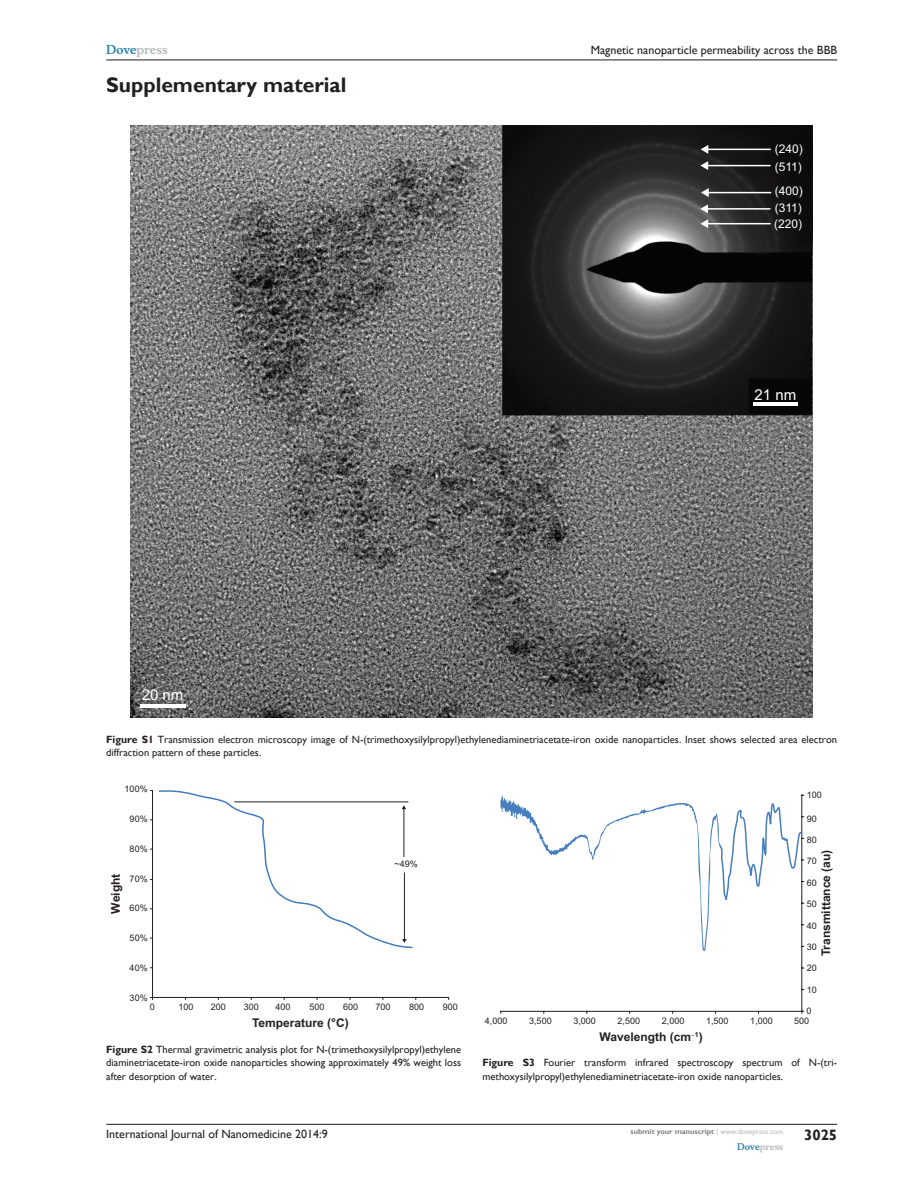
<style>
.page{position:relative;width:918px;height:1188px;background:#fff}
.page>*{position:absolute;margin:0;border:0;box-sizing:border-box;transform-origin:0 0}
.t1{font:700 21px "Gill Sans";color:#231f20}
.t2{font:15px "Arial";color:#fff}
.t3{font:700 15px "Gill Sans";color:#231f20}
.t4{font:12px "Gill Sans";color:#231f20}
.t5{font:700 12px "Arial";color:#231f20}
.t6{font:12px/18.8px "Arial";color:#fff}
.t7{font:700 12px "Musee";color:#b8b9bc}
.FigC{font:10.5px/13.5px "Gill Sans";color:#231f20}
.t8{font:9px "Arial";color:#231f20}
.t9{font:700 9px "Musee";color:#b8b9bc}
.t10{font:700 7.5px "Gill Sans";color:#808285}
.s1{color:#3485ae}
.s2{font-weight:700}
.s3{font-weight:400;color:#b8b9bc}
</style>
<div class="page">
<hr style="left:106px;top:1124px;width:731px;height:1px;background:#231f20">
<hr style="left:106px;top:60px;width:731px;height:1px;background:#231f20">
<img style="left:131px;top:126px;width:682px;height:591px">
<hr style="left:707px;top:149px;width:64px;height:1px;background:#fff">
<svg style="left:701px;top:145px;width:7px;height:9px"></svg>
<hr style="left:707px;top:165px;width:64px;height:1px;background:#fff">
<svg style="left:700px;top:161px;width:8px;height:9px"></svg>
<hr style="left:707px;top:192px;width:64px;height:1px;background:#fff">
<svg style="left:701px;top:188px;width:8px;height:9px"></svg>
<hr style="left:707px;top:208px;width:63px;height:2px;background:#fff">
<svg style="left:700px;top:204px;width:8px;height:9px"></svg>
<hr style="left:707px;top:223px;width:64px;height:1px;background:#fff">
<svg style="left:700px;top:219px;width:8px;height:9px"></svg>
<hr style="left:753px;top:403px;width:44px;height:3px;background:#fff">
<hr style="left:140px;top:704px;width:46px;height:4px;background:#fff">
<svg style="left:150px;top:790px;width:299px;height:210px"></svg>
<svg style="left:157px;top:790px;width:257px;height:159px"></svg>
<svg style="left:500px;top:794px;width:305px;height:220px"></svg>
<svg style="left:500px;top:794px;width:303px;height:158px"></svg>
<p class="t7" style="left:106px;top:43px;width:63px"><span class="s1">Dove</span>press</p>
<h1 class="t1" style="left:106px;top:73px;width:242px">Supplementary material</h1>
<p class="t2" style="left:142px;top:684px;width:43px">20 nm</p>
<p class="t4" style="left:591px;top:43px;width:248px">Magnetic nanoparticle permeability across the BBB</p>
<p class="t6" style="left:775px;top:139px;width:30px">(240) (511)</p>
<p class="t6" style="left:775px;top:182px;width:30px;line-height:17.5px">(400) (311)</p>
<p class="t6" style="left:774px;top:215px;width:30px">(220)</p>
<p class="t2" style="left:755px;top:384px;width:43px">21 nm</p>
<p class="FigC" style="left:106px;top:732px;width:732px"><span class="s2">Figure S1</span> Transmission electron microscopy image of N-(trimethoxysilylpropyl)ethylenediaminetriacetate-iron oxide nanoparticles. Inset shows selected area electron diffraction pattern of these particles.</p>
<p class="t8" style="left:125px;top:783px;width:25px">100%</p>
<p class="t8" style="left:807px;top:789px;width:17px">100</p>
<p class="t8" style="left:130px;top:813px;width:20px">90%</p>
<p class="t8" style="left:807px;top:813px;width:12px">90</p>
<p class="t8" style="left:807px;top:834px;width:12px">80</p>
<p class="t8" style="left:130px;top:843px;width:20px">80%</p>
<p class="t5" style="left:107px;top:914px;width:41px;rotate:-90deg">Weight</p>
<p class="t8" style="left:130px;top:873px;width:20px">70%</p>
<p class="t8" style="left:130px;top:902px;width:20px">60%</p>
<p class="t8" style="left:130px;top:932px;width:20px">50%</p>
<p class="t8" style="left:395px;top:858px;width:25px">~49%</p>
<p class="t5" style="left:818px;top:956px;width:108px;rotate:-90deg">Transmittance (au)</p>
<p class="t8" style="left:807px;top:855px;width:12px">70</p>
<p class="t8" style="left:807px;top:877px;width:12px">60</p>
<p class="t8" style="left:807px;top:898px;width:12px">50</p>
<p class="t8" style="left:807px;top:920px;width:12px">40</p>
<p class="t8" style="left:807px;top:941px;width:12px">30</p>
<p class="t8" style="left:130px;top:962px;width:20px">40%</p>
<p class="t8" style="left:807px;top:962px;width:12px">20</p>
<p class="t8" style="left:130px;top:992px;width:20px">30%</p>
<p class="t8" style="left:807px;top:984px;width:12px">10</p>
<p class="t8" style="left:150px;top:1001px;width:7px">0</p>
<p class="t8" style="left:179px;top:1001px;width:17px">100</p>
<p class="t8" style="left:211px;top:1001px;width:17px">200</p>
<p class="t8" style="left:244px;top:1001px;width:17px">300</p>
<p class="t8" style="left:276px;top:1001px;width:17px">400</p>
<p class="t8" style="left:309px;top:1001px;width:17px">500</p>
<p class="t8" style="left:343px;top:1001px;width:17px">600</p>
<p class="t8" style="left:375px;top:1001px;width:17px">700</p>
<p class="t8" style="left:409px;top:1001px;width:17px">800</p>
<p class="t8" style="left:443px;top:1001px;width:17px">900</p>
<p class="t5" style="left:252px;top:1015px;width:98px">Temperature (°C)</p>
<p class="FigC" style="left:106px;top:1042px;width:356px;text-align:justify"><span class="s2">Figure S2</span> Thermal gravimetric analysis plot for N-(trimethoxysilylpropyl)ethylene diaminetriacetate-iron oxide nanoparticles showing approximately 49% weight loss after desorption of water.</p>
<p class="t8" style="left:806px;top:1005px;width:7px">0</p>
<p class="t8" style="left:485px;top:1015px;width:24px">4,000</p>
<p class="t8" style="left:529px;top:1015px;width:24px">3,500</p>
<p class="t8" style="left:573px;top:1015px;width:24px">3,000</p>
<p class="t8" style="left:618px;top:1015px;width:24px">2,500</p>
<p class="t8" style="left:662px;top:1015px;width:24px">2,000</p>
<p class="t8" style="left:706px;top:1015px;width:24px">1,500</p>
<p class="t8" style="left:750px;top:1015px;width:24px">1,000</p>
<p class="t8" style="left:794px;top:1015px;width:17px">500</p>
<p class="t5" style="left:600px;top:1029px;width:105px">Wavelength (cm−<sup>1</sup>)</p>
<p class="FigC" style="left:482px;top:1056px;width:356px"><span class="s2">Figure S3</span> Fourier transform infrared spectroscopy spectrum of N-(tri&shy;methoxysilylpropyl)ethylenediaminetriacetate-iron oxide nanoparticles.</p>
<p class="t4" style="left:106px;top:1127px;width:223px">International Journal of Nanomedicine 2014:9</p>
<p class="t10" style="left:631px;top:1127px;width:154px">submit your manuscript <span class="s3">| www.dovepress.com</span></p>
<p class="t9" style="left:737px;top:1141px;width:48px"><span class="s1">Dove</span>press</p>
<h2 class="t3" style="left:804px;top:1126px;width:35px">3025</h2>
</div>
